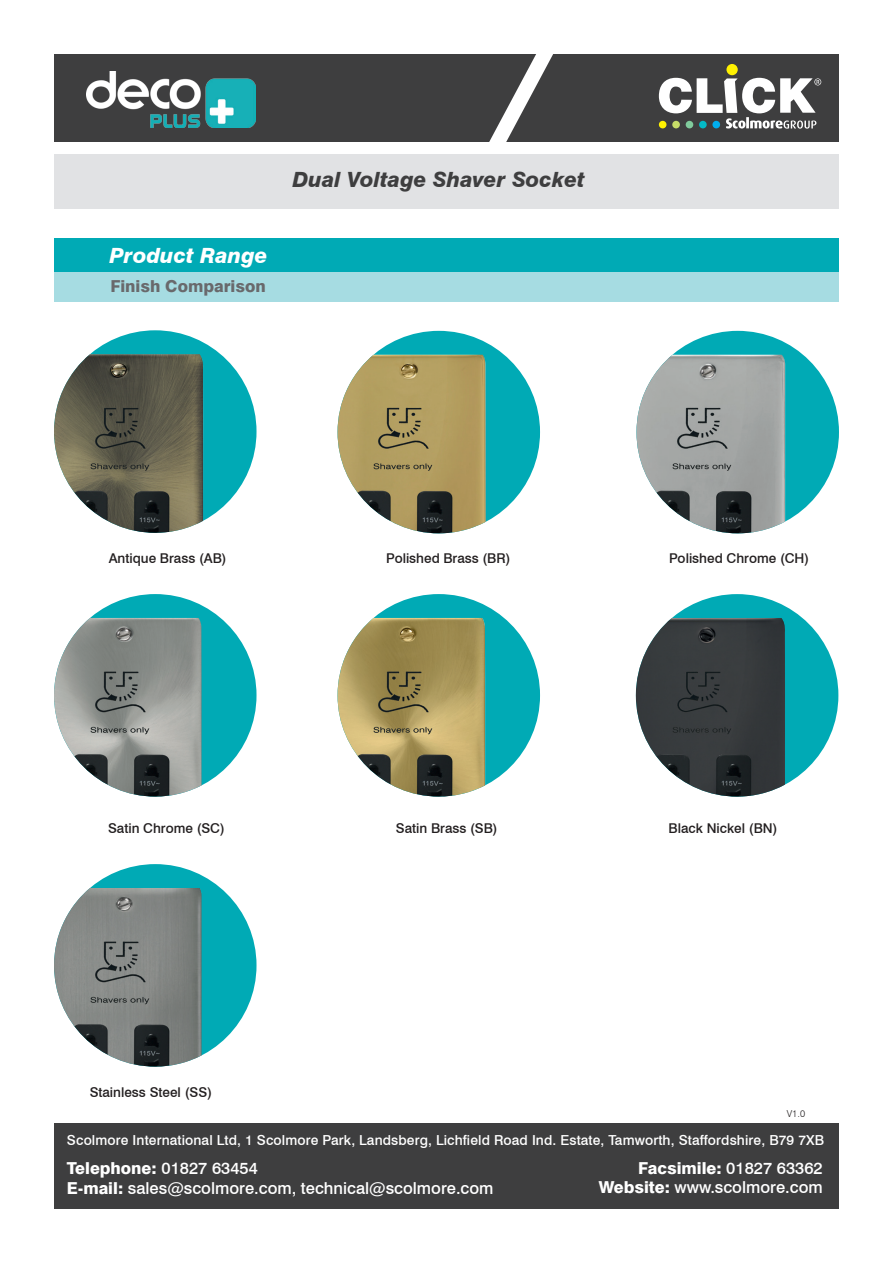
<style>
.page{position:relative;width:893px;height:1263px;background:#fff}
.page>*{position:absolute;margin:0;border:0;box-sizing:border-box;transform-origin:0 0}
.t1{font:italic 800 21px "Swiss 721 BT";color:#3e3e3f}
.t2{font:italic 800 21px "Swiss 721 BT";color:#fff}
.t3{font:500 16.5px/19.8px "Swiss 721 BT";color:#fff}
.t4{font:800 16.5px "Swiss 721 BT";color:#69696c}
.t5{font:500 13.8px "Swiss 721 BT";letter-spacing:.01em;color:#fff}
.t6{font:500 13.5px "Swiss 721 BT";color:#231f20}
.t7{font:300 9.6px "Swiss 721 BT";color:#231f20}
.s1{font-weight:800}
</style>
<div class="page">
<div style="left:54px;top:1123px;width:785px;height:86px;background:#3e3e3f"></div>
<div style="left:54px;top:154px;width:785px;height:54px;background:#e1e2e4"></div>
<div style="left:54px;top:54px;width:785px;height:87px;background:#3e3e3f"></div>
<svg style="left:475px;top:54px;width:94px;height:88px"></svg>
<img style="left:86px;top:72px;width:170px;height:55px">
<div style="left:726px;top:64px;width:12px;height:11px;background:#fff101;border-radius:50%"></div>
<svg style="left:659px;top:78px;width:162px;height:51px"></svg>
<div style="left:54px;top:238px;width:785px;height:34px;background:#00aab5"></div>
<div style="left:54px;top:272px;width:785px;height:30px;background:#a6dce2"></div>
<div style="left:54px;top:330px;width:202px;height:203px;background:#00aab5;border-radius:50%"></div>
<img style="left:54px;top:354px;width:149px;height:179px">
<div style="left:54px;top:594px;width:202px;height:203px;background:#00aab5;border-radius:50%"></div>
<img style="left:54px;top:618px;width:148px;height:178px">
<div style="left:54px;top:864px;width:202px;height:203px;background:#00aab5;border-radius:50%"></div>
<img style="left:54px;top:888px;width:148px;height:179px">
<div style="left:338px;top:331px;width:202px;height:202px;background:#00aab5;border-radius:50%"></div>
<img style="left:338px;top:355px;width:148px;height:178px">
<div style="left:338px;top:594px;width:202px;height:203px;background:#00aab5;border-radius:50%"></div>
<img style="left:338px;top:618px;width:147px;height:178px">
<div style="left:636px;top:331px;width:203px;height:202px;background:#00aab5;border-radius:50%"></div>
<img style="left:636px;top:355px;width:149px;height:178px">
<div style="left:636px;top:594px;width:202px;height:203px;background:#00aab5;border-radius:50%"></div>
<img style="left:636px;top:618px;width:149px;height:179px">
<h1 class="t2" style="left:110px;top:242px;width:160px">Product Range</h1>
<p class="t4" style="left:110px;top:276px;width:157px">Finish Comparison</p>
<h1 class="t1" style="left:293px;top:167px;width:294px">Dual Voltage Shaver Socket</h1>
<p class="t6" style="left:109px;top:550px;width:119px">Antique Brass (AB)</p>
<p class="t6" style="left:386px;top:550px;width:126px">Polished Brass (BR)</p>
<p class="t6" style="left:669px;top:550px;width:142px">Polished Chrome (CH)</p>
<p class="t6" style="left:108px;top:820px;width:118px">Satin Chrome (SC)</p>
<p class="t6" style="left:396px;top:820px;width:103px">Satin Brass (SB)</p>
<p class="t6" style="left:668px;top:820px;width:110px">Black Nickel (BN)</p>
<p class="t6" style="left:90px;top:1084px;width:124px">Stainless Steel (SS)</p>
<p class="t7" style="left:787px;top:1107px;width:20px">V1.0</p>
<p class="t5" style="left:67px;top:1132px;width:759px">Scolmore International Ltd, 1 Scolmore Park, Landsberg, Lichfield Road Ind. Estate, Tamworth, Staffordshire, B79 7XB</p>
<p class="t3" style="left:67px;top:1158px;width:428px"><span class="s1">Telephone:</span> 01827 63454<br><span class="s1">E-mail:</span> sales@scolmore.com, technical@scolmore.com</p>
<p class="t3" style="left:599px;top:1158px;width:226px;text-align:right"><span class="s1">Facsimile:</span> 01827 63362<br><span class="s1">Website:</span> www.scolmore.com</p>
</div>
